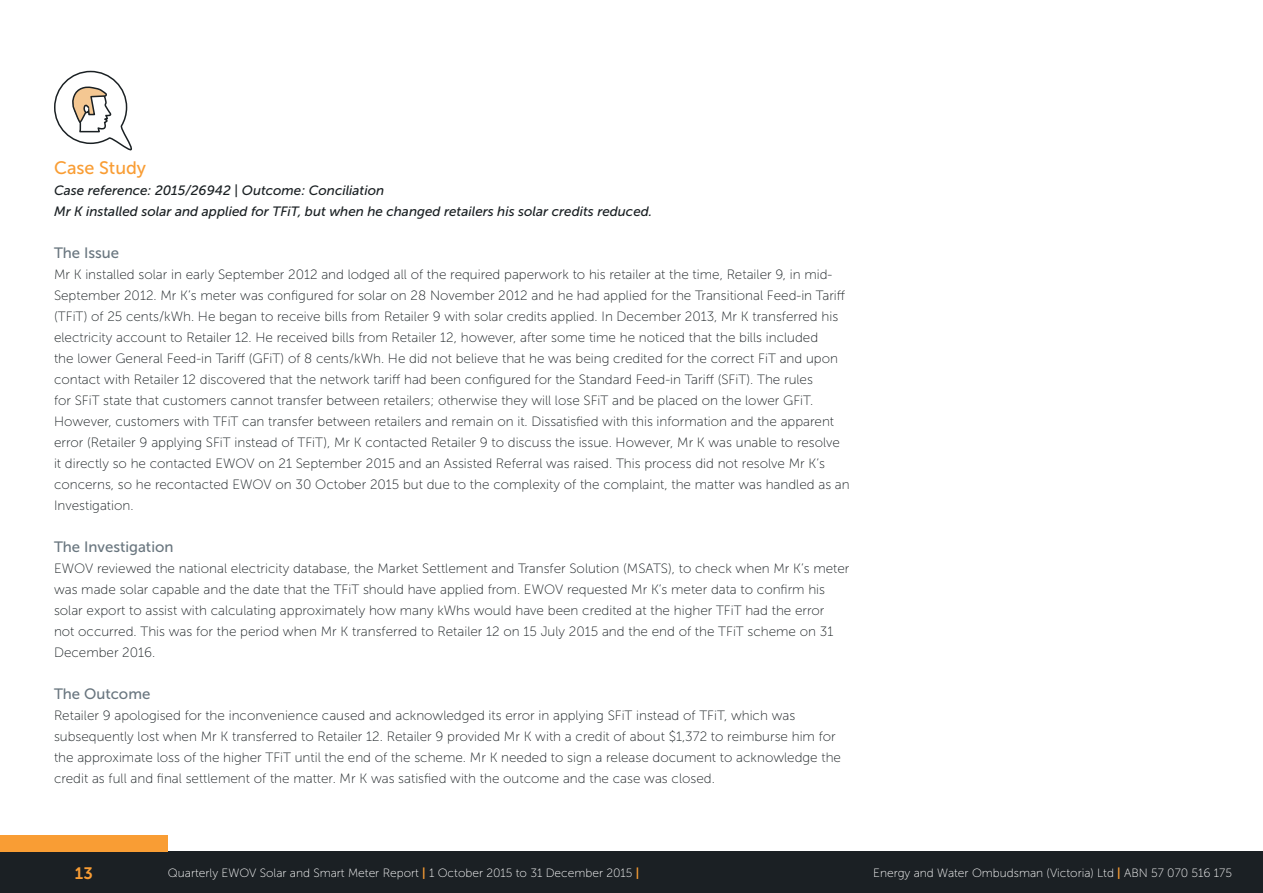
<style>
.page{position:relative;width:1263px;height:893px;background:#fff}
.page>*{position:absolute;margin:0;border:0;box-sizing:border-box;transform-origin:0 0}
.t1{font:18px "Museo Sans 500";color:#f99d34}
.t2{font:16.5px "Museo Sans 700";color:#f99d34}
.t3{font:15px "Museo Sans 500";color:#69767f}
.t4{font:13.5px/21px "Museo Sans 100";color:#1a2023}
.t5{font:italic 13.5px/21px "Museo Sans 500";color:#1a2023}
.t6{font:12px "Museo Sans 100";color:#fff}
.s1{font-family:"Museo Sans 700";color:#f99d34}
</style>
<div class="page">
<div style="left:0;top:851px;width:1263px;height:42px;background:#1b2024"></div>
<div style="left:0;top:835px;width:168px;height:16px;background:#f99d34"></div>
<svg style="left:54px;top:70px;width:78px;height:81px"></svg>
<h1 class="t1" style="left:54px;top:158px;width:94px">Case Study</h1>
<p class="t5" style="left:54px;top:180px;width:600px">Case reference: 2015/26942 | Outcome: Conciliation<br>Mr K installed solar and applied for TFiT, but when he changed retailers his solar credits reduced.</p>
<p class="t3" style="left:54px;top:245px;width:67px">The Issue</p>
<p class="t4" style="left:54px;top:264px;width:797px">Mr K installed solar in early September 2012 and lodged all of the required paperwork to his retailer at the time, Retailer 9, in mid-September 2012. Mr K’s meter was configured for solar on 28 November 2012 and he had applied for the Transitional Feed-in Tariff (TFiT) of 25 cents/kWh. He began to receive bills from Retailer 9 with solar credits applied. In December 2013, Mr K transferred his electricity account to Retailer 12. He received bills from Retailer 12, however, after some time he noticed that the bills included<br>the lower General Feed-in Tariff (GFiT) of 8 cents/kWh. He did not believe that he was being credited for the correct FiT and upon contact with Retailer 12 discovered that the network tariff had been configured for the Standard Feed-in Tariff (SFiT). The rules<br>for SFiT state that customers cannot transfer between retailers; otherwise they will lose SFiT and be placed on the lower GFiT.<br>However, customers with TFiT can transfer between retailers and remain on it. Dissatisfied with this information and the apparent error (Retailer 9 applying SFiT instead of TFiT), Mr K contacted Retailer 9 to discuss the issue. However, Mr K was unable to resolve it directly so he contacted EWOV on 21 September 2015 and an Assisted Referral was raised. This process did not resolve Mr K’s concerns, so he recontacted EWOV on 30 October 2015 but due to the complexity of the complaint, the matter was handled as an Investigation.</p>
<p class="t3" style="left:54px;top:539px;width:121px">The Investigation</p>
<p class="t4" style="left:54px;top:558px;width:797px">EWOV reviewed the national electricity database, the Market Settlement and Transfer Solution (MSATS), to check when Mr K’s meter was made solar capable and the date that the TFiT should have applied from. EWOV requested Mr K’s meter data to confirm his solar export to assist with calculating approximately how many kWhs would have been credited at the higher TFiT had the error<br>not occurred. This was for the period when Mr K transferred to Retailer 12 on 15 July 2015 and the end of the TFiT scheme on 31<br>December 2016.</p>
<p class="t3" style="left:54px;top:686px;width:98px">The Outcome</p>
<p class="t4" style="left:54px;top:705px;width:788px">Retailer 9 apologised for the inconvenience caused and acknowledged its error in applying SFiT instead of TFiT, which was subsequently lost when Mr K transferred to Retailer 12. Retailer 9 provided Mr K with a credit of about $1,372 to reimburse him for the approximate loss of the higher TFiT until the end of the scheme. Mr K needed to sign a release document to acknowledge the credit as full and final settlement of the matter. Mr K was satisfied with the outcome and the case was closed.</p>
<p class="t2" style="left:75px;top:864px;width:19px">13</p>
<p class="t6" style="left:168px;top:866px;width:473px">Quarterly EWOV Solar and Smart Meter Report <span class="s1">|</span> 1 October 2015 to 31 December 2015 <span class="s1">|</span></p>
<p class="t6" style="left:873px;top:866px;width:360px">Energy and Water Ombudsman (Victoria) Ltd <span class="s1">|</span> ABN 57 070 516 175</p>
</div>
